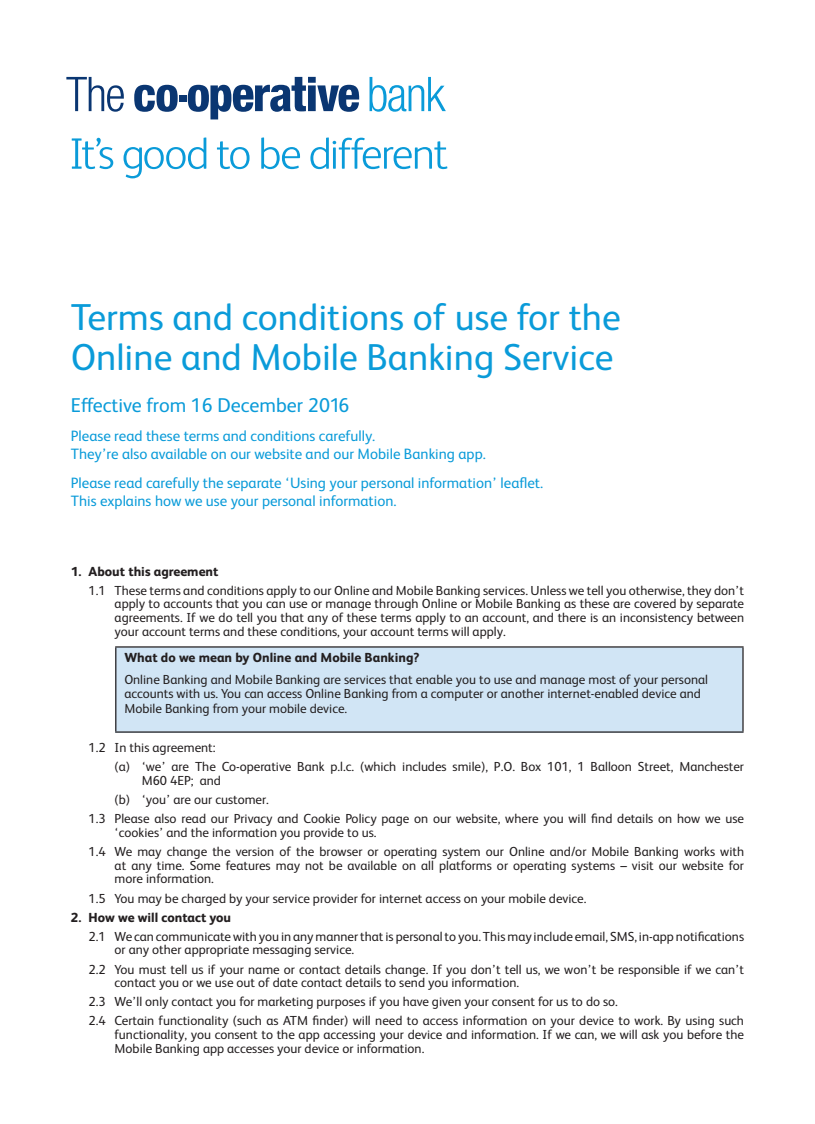
<style>
.page{position:relative;width:815px;height:1124px;background:#fff}
.page>*{position:absolute;margin:0;border:0;box-sizing:border-box;transform-origin:0 0}
.Default{font:37.5px/40px "Coop Bank";color:#0a9bd9}
.Default-2{font:20px "Coop Bank";color:#0a9bd9}
.Default-3{font:15px/18px "Coop Bank";color:#0a9bd9}
.Paragraph_Style_1{font:13.12px/13.8px "Coop Bank";color:#231f20}
.Table_indent{font:13.12px/14.4px "Coop Bank";color:#231f20}
.Paragraph_Style_2{font:800 13.12px "Coop Bank";color:#231f20}
.Table_indent-2{font:800 13.12px "Coop Bank";color:#231f20}
</style>
<div class="page">
<svg style="left:66px;top:77px;width:58px;height:35px"></svg>
<svg style="left:134px;top:85px;width:44px;height:27px"></svg>
<div style="left:179px;top:95px;width:7px;height:6px;background:#0a3672"></div>
<svg style="left:188px;top:77px;width:171px;height:42px"></svg>
<svg style="left:72px;top:138px;width:41px;height:31px"></svg>
<svg style="left:124px;top:137px;width:82px;height:41px"></svg>
<svg style="left:217px;top:141px;width:33px;height:28px"></svg>
<svg style="left:261px;top:137px;width:39px;height:32px"></svg>
<svg style="left:370px;top:77px;width:76px;height:35px"></svg>
<svg style="left:310px;top:137px;width:137px;height:32px"></svg>
<div style="left:116px;top:647px;width:627px;height:85px;background:#d1e5f5"></div>
<hr style="left:115px;top:646px;width:629px;height:1px;background:#231f20">
<hr style="left:115px;top:647px;width:1px;height:84px;background:#231f20">
<hr style="left:742px;top:647px;width:2px;height:84px;background:#231f20">
<hr style="left:115px;top:731px;width:629px;height:1px;background:#231f20">
<p class="Default" style="left:71px;top:295px;width:551px">Terms and conditions of use for the<br>Online and Mobile Banking Service</p>
<p class="Default-2" style="left:71px;top:392px;width:280px">Effective from 16 December 2016</p>
<p class="Default-3" style="left:71px;top:426px;width:306px">Please read these terms and conditions carefully.</p>
<p class="Default-3" style="left:71px;top:444px;width:416px">They’re also available on our website and our Mobile Banking app.</p>
<p class="Default-3" style="left:71px;top:472px;width:474px">Please read carefully the separate ‘Using your personal information’ leaflet.<br>This explains how we use your personal information.</p>
<p class="Paragraph_Style_2" style="left:71px;top:561px;width:149px">1. About this agreement</p>
<p class="Paragraph_Style_1" style="left:115px;top:582px;width:631px;text-align:justify;text-indent:-26px">1.1 These terms and conditions apply to our Online and Mobile Banking services. Unless we tell you otherwise, they don’t apply to accounts that you can use or manage through Online or Mobile Banking as these are covered by separate agreements. If we do tell you that any of these terms apply to an account, and there is an inconsistency between your account terms and these conditions, your account terms will apply.</p>
<p class="Table_indent-2" style="left:124px;top:648px;width:297px">What do we mean by Online and Mobile Banking?</p>
<p class="Table_indent" style="left:124px;top:671px;width:585px">Online Banking and Mobile Banking are services that enable you to use and manage most of your personal accounts with us. You can access Online Banking from a computer or another internet-enabled device and<br>Mobile Banking from your mobile device.</p>
<p class="Paragraph_Style_1" style="left:89px;top:740px;width:129px">1.2 In this agreement:</p>
<p class="Paragraph_Style_1" style="left:142px;top:759px;width:604px;text-indent:-27px">(a) ‘we’ are The Co-operative Bank p.l.c. (which includes smile), P.O. Box 101, 1 Balloon Street, Manchester<br>M60 4EP; and</p>
<p class="Paragraph_Style_1" style="left:115px;top:791px;width:156px">(b) ‘you’ are our customer.</p>
<p class="Paragraph_Style_1" style="left:115px;top:810px;width:631px;text-indent:-26px">1.3 Please also read our Privacy and Cookie Policy page on our website, where you will find details on how we use ‘cookies’ and the information you provide to us.</p>
<p class="Paragraph_Style_1" style="left:115px;top:843px;width:631px;text-align:justify;text-indent:-26px">1.4 We may change the version of the browser or operating system our Online and/or Mobile Banking works with at any time. Some features may not be available on all platforms or operating systems – visit our website for more information.</p>
<p class="Paragraph_Style_1" style="left:89px;top:890px;width:499px">1.5 You may be charged by your service provider for internet access on your mobile device.</p>
<p class="Paragraph_Style_2" style="left:71px;top:907px;width:162px">2. How we will contact you</p>
<p class="Paragraph_Style_1" style="left:115px;top:928px;width:631px;text-indent:-26px">2.1 We can communicate with you in any manner that is personal to you. This may include email, SMS, in-app notifications or any other appropriate messaging service.</p>
<p class="Paragraph_Style_1" style="left:115px;top:961px;width:631px;text-indent:-26px">2.2 You must tell us if your name or contact details change. If you don’t tell us, we won’t be responsible if we can’t contact you or we use out of date contact details to send you information.</p>
<p class="Paragraph_Style_1" style="left:89px;top:994px;width:531px">2.3 We’ll only contact you for marketing purposes if you have given your consent for us to do so.</p>
<p class="Paragraph_Style_1" style="left:115px;top:1013px;width:631px;text-align:justify;text-indent:-26px">2.4 Certain functionality (such as ATM finder) will need to access information on your device to work. By using such functionality, you consent to the app accessing your device and information. If we can, we will ask you before the Mobile Banking app accesses your device or information.</p>
</div>
